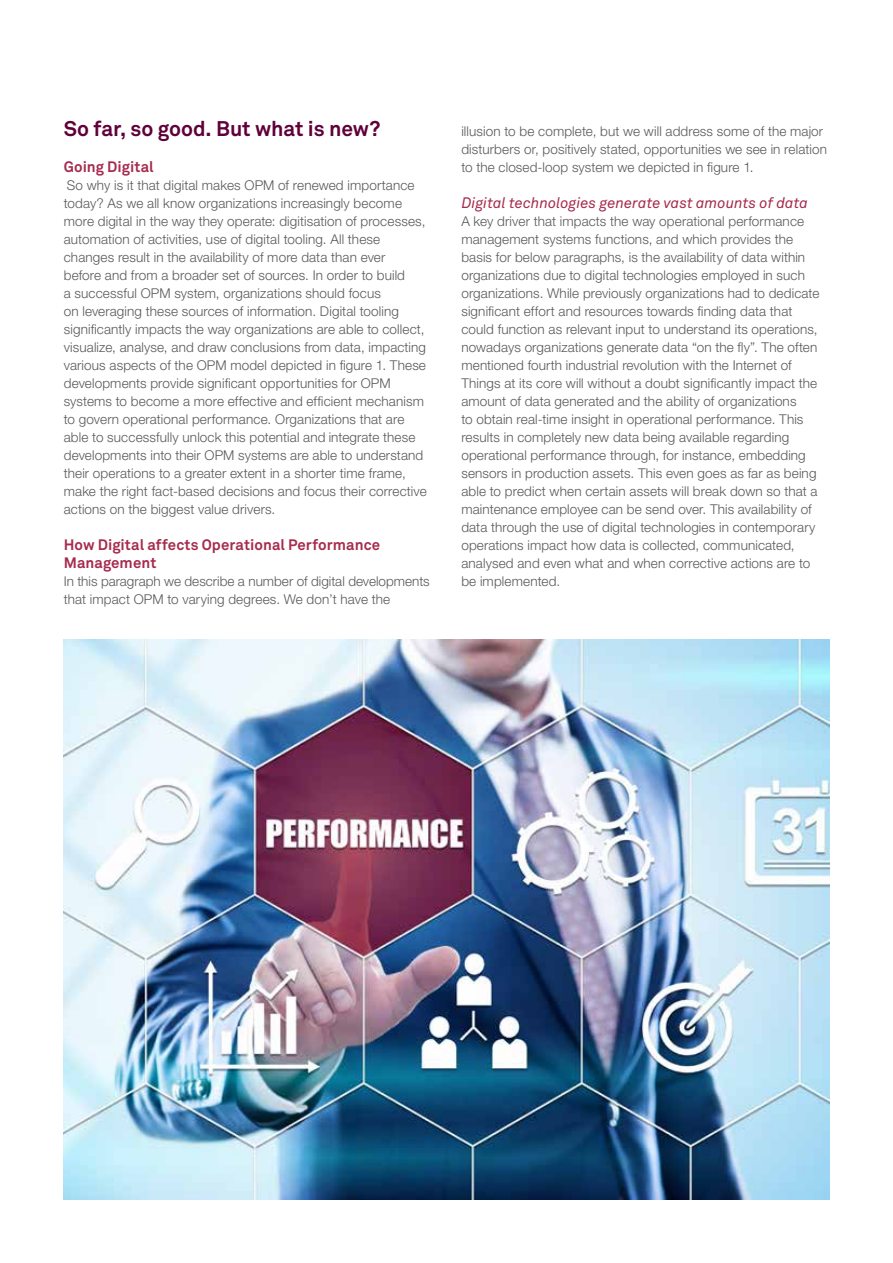
<style>
.page{position:relative;width:893px;height:1263px;background:#fff}
.page>*{position:absolute;margin:0;border:0;box-sizing:border-box;transform-origin:0 0}
.t1{font:700 21px "Akkurat Pro";letter-spacing:-.005em;color:#60003a}
.t2{font:700 15px/18px "Akkurat Pro";letter-spacing:.005em;color:#a62b4e}
.t3{font:italic 15px "Akkurat Pro";color:#a62b4e}
.t4{font:300 13.5px/18px "Helvetica Neue LT Std";letter-spacing:.01em;color:#58595b}
</style>
<div class="page">
<img style="left:64px;top:640px;width:765px;height:559px">
<h1 class="t1" style="left:64px;top:115px;width:318px">So far, so good. But what is new?</h1>
<p class="t2" style="left:64px;top:158px;width:91px">Going Digital</p>
<p class="t4" style="left:64px;top:176px;width:365px">So why is it that digital makes OPM of renewed importance today? As we all know organizations increasingly become more digital in the way they operate: digitisation of processes, automation of activities, use of digital tooling. All these changes result in the availability of more data than ever<br>before and from a broader set of sources. In order to build<br>a successful OPM system, organizations should focus<br>on leveraging these sources of information. Digital tooling significantly impacts the way organizations are able to collect, visualize, analyse, and draw conclusions from data, impacting various aspects of the OPM model depicted in figure 1. These developments provide significant opportunities for OPM systems to become a more effective and efficient mechanism to govern operational performance. Organizations that are able to successfully unlock this potential and integrate these developments into their OPM systems are able to understand their operations to a greater extent in a shorter time frame, make the right fact-based decisions and focus their corrective actions on the biggest value drivers.</p>
<p class="t2" style="left:64px;top:536px;width:318px">How Digital affects Operational Performance<br>Management</p>
<p class="t4" style="left:64px;top:572px;width:367px">In this paragraph we describe a number of digital developments that impact OPM to varying degrees. We don’t have the</p>
<p class="t4" style="left:461px;top:122px;width:367px">illusion to be complete, but we will address some of the major disturbers or, positively stated, opportunities we see in relation to the closed-loop system we depicted in figure 1.</p>
<p class="t3" style="left:461px;top:194px;width:348px">Digital technologies generate vast amounts of data</p>
<p class="t4" style="left:461px;top:212px;width:359px">A key driver that impacts the way operational performance management systems functions, and which provides the basis for below paragraphs, is the availability of data within organizations due to digital technologies employed in such organizations. While previously organizations had to dedicate significant effort and resources towards finding data that could function as relevant input to understand its operations, nowadays organizations generate data “on the fly”. The often mentioned fourth industrial revolution with the Internet of Things at its core will without a doubt significantly impact the amount of data generated and the ability of organizations<br>to obtain real-time insight in operational performance. This results in completely new data being available regarding operational performance through, for instance, embedding sensors in production assets. This even goes as far as being able to predict when certain assets will break down so that a maintenance employee can be send over. This availability of data through the use of digital technologies in contemporary operations impact how data is collected, communicated, analysed and even what and when corrective actions are to be implemented.</p>
</div>
